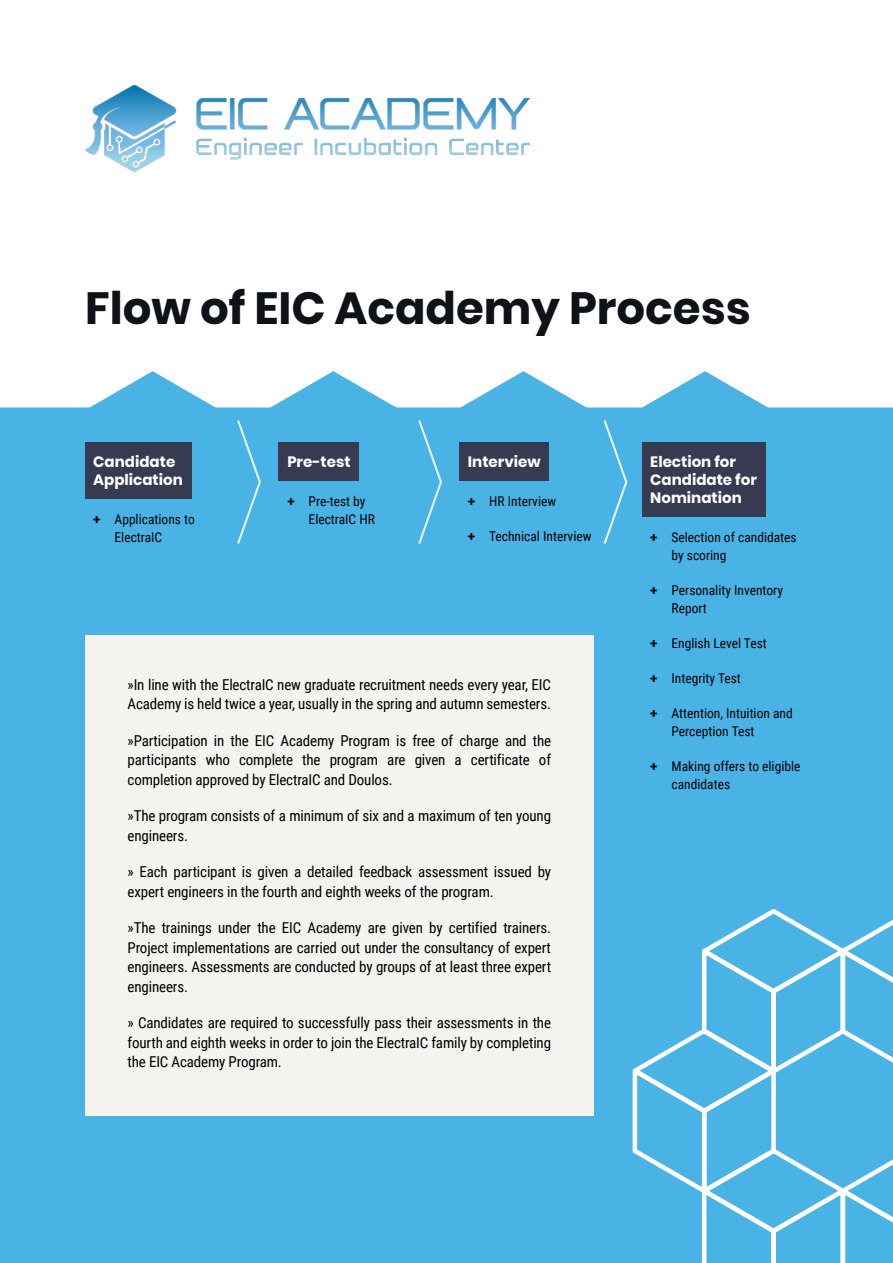
<style>
.page{position:relative;width:893px;height:1263px;background:#fff}
.page>*{position:absolute;margin:0;border:0;box-sizing:border-box;transform-origin:0 0}
.t1{font:700 45px "Poppins";color:#0f1317}
.t2{font:15px/19.5px "Roboto Condensed";letter-spacing:-.01em;color:#000}
.t3{font:700 15px/18px "Poppins";color:#fff}
.t4{font:13.5px/18px "Roboto Condensed";color:#000}
.s1{font-family:"Roboto";font-weight:700}
</style>
<div class="page">
<div style="left:0;top:407px;width:893px;height:856px;background:#49b3e6"></div>
<svg style="left:629px;top:906px;width:264px;height:357px;background:#5bbae8"></svg>
<svg style="left:85px;top:371px;width:135px;height:156px;background:#5a98bc"></svg>
<svg style="left:456px;top:371px;width:135px;height:156px;background:#5ca8d0"></svg>
<svg style="left:637px;top:371px;width:136px;height:156px;background:#5788a7"></svg>
<div style="left:85px;top:636px;width:509px;height:480px;background:#f4f3f0"></div>
<svg style="left:237px;top:371px;width:164px;height:173px;background:#60b0d8"></svg>
<svg style="left:418px;top:420px;width:24px;height:124px;background:#57b9e7"></svg>
<svg style="left:603px;top:420px;width:24px;height:124px;background:#57b9e7"></svg>
<img style="left:85px;top:85px;width:444px;height:86px">
<h1 class="t1" style="left:85px;top:282px;width:667px">Flow of EIC Academy Process</h1>
<p class="t3" style="left:93px;top:452px;width:91px">Candidate<br>Application</p>
<p class="t4" style="left:115px;top:509px;width:82px;text-indent:-21px"><span class="s1">+</span> Applications to<br>ElectraIC</p>
<p class="t3" style="left:287px;top:452px;width:65px">Pre-test</p>
<p class="t4" style="left:309px;top:491px;width:68px;text-indent:-21px"><span class="s1">+</span> Pre-test by<br>ElectraIC HR</p>
<p class="t3" style="left:468px;top:452px;width:74px">Interview</p>
<p class="t4" style="left:468px;top:491px;width:90px"><span class="s1">+</span> HR Interview</p>
<p class="t4" style="left:468px;top:526px;width:125px"><span class="s1">+</span> Technical Interview</p>
<p class="t2" style="left:128px;top:674px;width:425px">»In line with the ElectraIC new graduate recruitment needs every year, EIC<br>Academy is held twice a year, usually in the spring and autumn semesters.</p>
<p class="t2" style="left:128px;top:730px;width:425px;text-align:justify">»Participation in the EIC Academy Program is free of charge and the participants who complete the program are given a certificate of completion approved by ElectraIC and Doulos.</p>
<p class="t2" style="left:128px;top:805px;width:425px">»The program consists of a minimum of six and a maximum of ten young engineers.</p>
<p class="t2" style="left:128px;top:861px;width:425px">» Each participant is given a detailed feedback assessment issued by expert engineers in the fourth and eighth weeks of the program.</p>
<p class="t2" style="left:128px;top:917px;width:425px;text-align:justify">»The trainings under the EIC Academy are given by certified trainers.<br>Project implementations are carried out under the consultancy of expert engineers. Assessments are conducted by groups of at least three expert engineers.</p>
<p class="t2" style="left:128px;top:1012px;width:425px;text-align:justify">» Candidates are required to successfully pass their assessments in the fourth and eighth weeks in order to join the ElectraIC family by completing the EIC Academy Program.</p>
<p class="t3" style="left:650px;top:452px;width:108px">Election for<br>Candidate for<br>Nomination</p>
<p class="t4" style="left:671px;top:527px;width:127px;text-indent:-21px"><span class="s1">+</span> Selection of candidates by scoring</p>
<p class="t4" style="left:671px;top:580px;width:113px;text-indent:-21px"><span class="s1">+</span> Personality Inventory<br>Report</p>
<p class="t4" style="left:650px;top:633px;width:118px"><span class="s1">+</span> English Level Test</p>
<p class="t4" style="left:650px;top:668px;width:92px"><span class="s1">+</span> Integrity Test</p>
<p class="t4" style="left:671px;top:703px;width:123px;text-indent:-21px"><span class="s1">+</span> Attention, Intuition and<br>Perception Test</p>
<p class="t4" style="left:671px;top:756px;width:130px;text-indent:-21px"><span class="s1">+</span> Making offers to eligible candidates</p>
</div>
